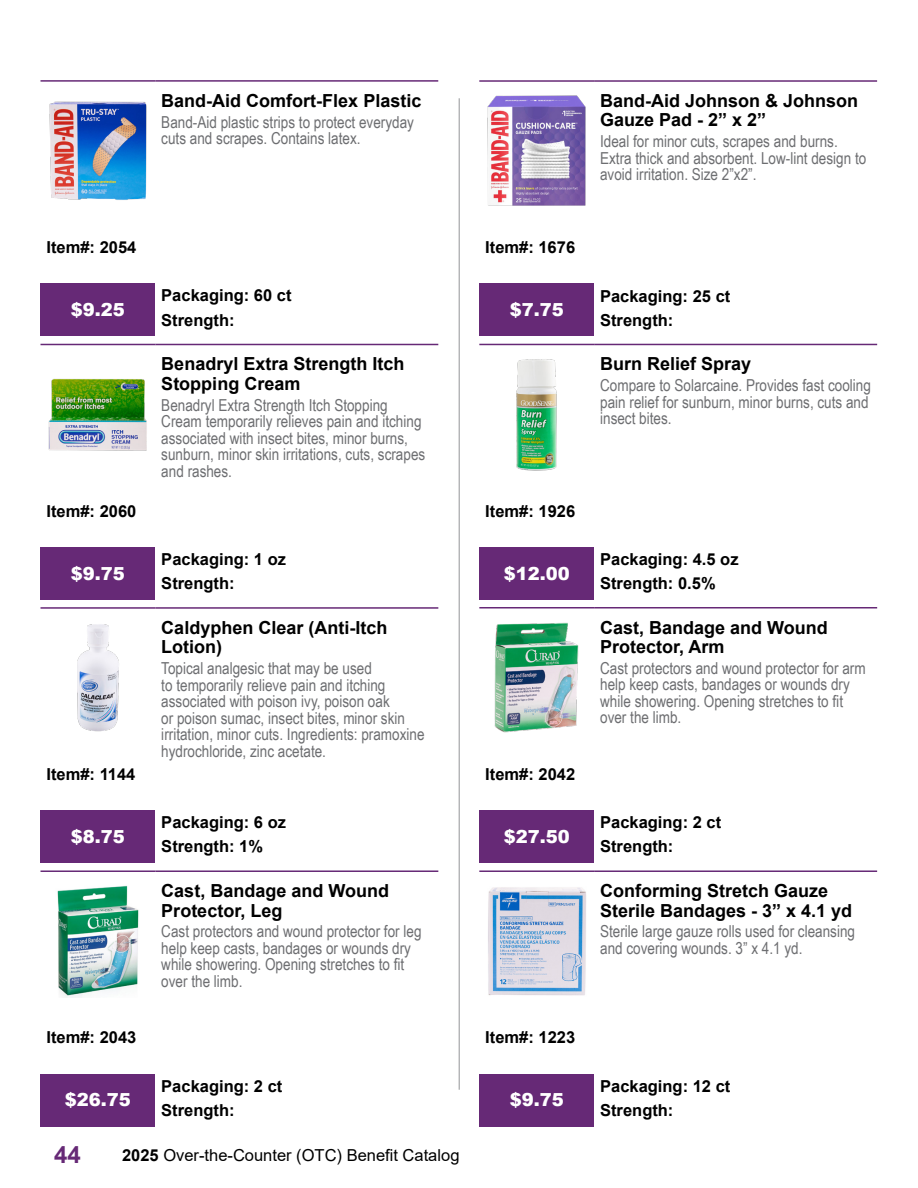
<style>
.page{position:relative;width:918px;height:1188px;background:#fff}
.page>*{position:absolute;margin:0;border:0;box-sizing:border-box;transform-origin:0 0}
.t1{font:700 24px "Arial";color:#662976}
.t2{font:700 18px/19.5px "Arial";color:#000}
.t3{font:900 18px "Arial";color:#fff}
.t4{font:16.5px/16.5px "Arial Narrow";color:#6d6e71}
.t5{font:700 16.5px "Arial";color:#000}
.t6{font:16.5px "Arial";color:#000}
.s1{font-weight:700}
</style>
<div class="page">
<hr style="left:459px;top:98px;width:1px;height:992px;background:#939598">
<div style="left:40px;top:283px;width:115px;height:53px;background:#662976"></div>
<hr style="left:40px;top:80px;width:115px;height:2px;background:#662976">
<hr style="left:155px;top:80px;width:283px;height:2px;background:#662976">
<img style="left:49px;top:101px;width:98px;height:99px">
<div style="left:479px;top:283px;width:115px;height:53px;background:#662976"></div>
<hr style="left:479px;top:80px;width:115px;height:2px;background:#662976">
<hr style="left:594px;top:80px;width:283px;height:2px;background:#662976">
<img style="left:487px;top:95px;width:99px;height:111px">
<div style="left:41px;top:547px;width:114px;height:53px;background:#662976"></div>
<hr style="left:41px;top:344px;width:114px;height:1px;background:#662976">
<hr style="left:155px;top:344px;width:283px;height:1px;background:#662976">
<img style="left:48px;top:378px;width:99px;height:73px">
<div style="left:479px;top:547px;width:115px;height:53px;background:#662976"></div>
<hr style="left:479px;top:344px;width:115px;height:1px;background:#662976">
<hr style="left:594px;top:344px;width:283px;height:1px;background:#662976">
<img style="left:516px;top:359px;width:41px;height:112px">
<div style="left:41px;top:810px;width:114px;height:53px;background:#662976"></div>
<hr style="left:41px;top:607px;width:114px;height:2px;background:#662976">
<hr style="left:155px;top:607px;width:283px;height:2px;background:#662976">
<img style="left:77px;top:624px;width:42px;height:108px">
<div style="left:479px;top:810px;width:115px;height:53px;background:#662976"></div>
<hr style="left:479px;top:607px;width:115px;height:2px;background:#662976">
<hr style="left:594px;top:607px;width:283px;height:2px;background:#662976">
<img style="left:494px;top:622px;width:85px;height:111px">
<div style="left:41px;top:1074px;width:114px;height:52px;background:#662976"></div>
<hr style="left:41px;top:870px;width:114px;height:2px;background:#662976">
<hr style="left:155px;top:870px;width:283px;height:2px;background:#662976">
<img style="left:57px;top:885px;width:82px;height:113px">
<div style="left:479px;top:1074px;width:115px;height:52px;background:#662976"></div>
<hr style="left:479px;top:870px;width:115px;height:2px;background:#662976">
<hr style="left:594px;top:870px;width:283px;height:2px;background:#662976">
<img style="left:488px;top:887px;width:98px;height:109px">
<p class="t2" style="left:161px;top:91px;width:262px">Band-Aid Comfort-Flex Plastic</p>
<p class="t4" style="left:161px;top:113px;width:254px">Band-Aid plastic strips to protect everyday cuts and scrapes. Contains latex.</p>
<p class="t2" style="left:600px;top:91px;width:260px">Band-Aid Johnson &amp; Johnson<br>Gauze Pad - 2” x 2”</p>
<p class="t4" style="left:600px;top:132px;width:268px">Ideal for minor cuts, scrapes and burns.<br>Extra thick and absorbent. Low-lint design to avoid irritation. Size 2”x2”.</p>
<p class="t5" style="left:46px;top:236px;width:91px">Item#: 2054</p>
<p class="t5" style="left:485px;top:236px;width:91px">Item#: 1676</p>
<p class="t3" style="left:71px;top:297px;width:56px">$9.25</p>
<p class="t5" style="left:161px;top:284px;width:132px">Packaging: 60 ct</p>
<p class="t5" style="left:161px;top:308px;width:75px">Strength:</p>
<p class="t3" style="left:510px;top:297px;width:56px">$7.75</p>
<p class="t5" style="left:600px;top:284px;width:132px">Packaging: 25 ct</p>
<p class="t5" style="left:600px;top:308px;width:75px">Strength:</p>
<p class="t2" style="left:161px;top:354px;width:245px">Benadryl Extra Strength Itch<br>Stopping Cream</p>
<p class="t4" style="left:161px;top:396px;width:265px">Benadryl Extra Strength Itch Stopping Cream temporarily relieves pain and itching associated with insect bites, minor burns, sunburn, minor skin irritations, cuts, scrapes and rashes.</p>
<p class="t2" style="left:600px;top:354px;width:153px">Burn Relief Spray</p>
<p class="t4" style="left:600px;top:376px;width:272px">Compare to Solarcaine. Provides fast cooling pain relief for sunburn, minor burns, cuts and insect bites.</p>
<p class="t5" style="left:47px;top:499px;width:91px">Item#: 2060</p>
<p class="t5" style="left:485px;top:499px;width:91px">Item#: 1926</p>
<p class="t3" style="left:71px;top:560px;width:56px">$9.75</p>
<p class="t5" style="left:161px;top:548px;width:126px">Packaging: 1 oz</p>
<p class="t5" style="left:161px;top:572px;width:75px">Strength:</p>
<p class="t3" style="left:504px;top:560px;width:68px">$12.00</p>
<p class="t5" style="left:600px;top:548px;width:140px">Packaging: 4.5 oz</p>
<p class="t5" style="left:600px;top:572px;width:117px">Strength: 0.5%</p>
<p class="t2" style="left:161px;top:618px;width:228px">Caldyphen Clear (Anti-Itch<br>Lotion)</p>
<p class="t4" style="left:161px;top:659px;width:265px">Topical analgesic that may be used<br>to temporarily relieve pain and itching associated with poison ivy, poison oak<br>or poison sumac, insect bites, minor skin irritation, minor cuts. Ingredients: pramoxine hydrochloride, zinc acetate.</p>
<p class="t2" style="left:600px;top:618px;width:229px">Cast, Bandage and Wound<br>Protector, Arm</p>
<p class="t4" style="left:600px;top:659px;width:267px">Cast protectors and wound protector for arm help keep casts, bandages or wounds dry while showering. Opening stretches to fit over the limb.</p>
<p class="t5" style="left:47px;top:763px;width:90px">Item#: 1144</p>
<p class="t5" style="left:485px;top:762px;width:91px">Item#: 2042</p>
<p class="t3" style="left:71px;top:824px;width:56px">$8.75</p>
<p class="t5" style="left:161px;top:811px;width:126px">Packaging: 6 oz</p>
<p class="t5" style="left:161px;top:835px;width:103px">Strength: 1%</p>
<p class="t3" style="left:504px;top:824px;width:68px">$27.50</p>
<p class="t5" style="left:600px;top:811px;width:123px">Packaging: 2 ct</p>
<p class="t5" style="left:600px;top:835px;width:75px">Strength:</p>
<p class="t2" style="left:161px;top:881px;width:229px">Cast, Bandage and Wound<br>Protector, Leg</p>
<p class="t4" style="left:161px;top:923px;width:262px">Cast protectors and wound protector for leg help keep casts, bandages or wounds dry while showering. Opening stretches to fit over the limb.</p>
<p class="t2" style="left:600px;top:881px;width:254px">Conforming Stretch Gauze<br>Sterile Bandages - 3” x 4.1 yd</p>
<p class="t4" style="left:600px;top:923px;width:256px">Sterile large gauze rolls used for cleansing and covering wounds. 3” x 4.1 yd.</p>
<p class="t5" style="left:47px;top:1026px;width:91px">Item#: 2043</p>
<p class="t5" style="left:485px;top:1026px;width:91px">Item#: 1223</p>
<p class="t3" style="left:65px;top:1087px;width:68px">$26.75</p>
<p class="t5" style="left:161px;top:1074px;width:123px">Packaging: 2 ct</p>
<p class="t5" style="left:161px;top:1098px;width:75px">Strength:</p>
<p class="t3" style="left:510px;top:1087px;width:56px">$9.75</p>
<p class="t5" style="left:600px;top:1074px;width:132px">Packaging: 12 ct</p>
<p class="t5" style="left:600px;top:1098px;width:75px">Strength:</p>
<h1 class="t1" style="left:54px;top:1138px;width:28px">44</h1>
<p class="t6" style="left:122px;top:1143px;width:339px"><span class="s1">2025</span> Over-the-Counter (OTC) Benefit Catalog</p>
</div>
